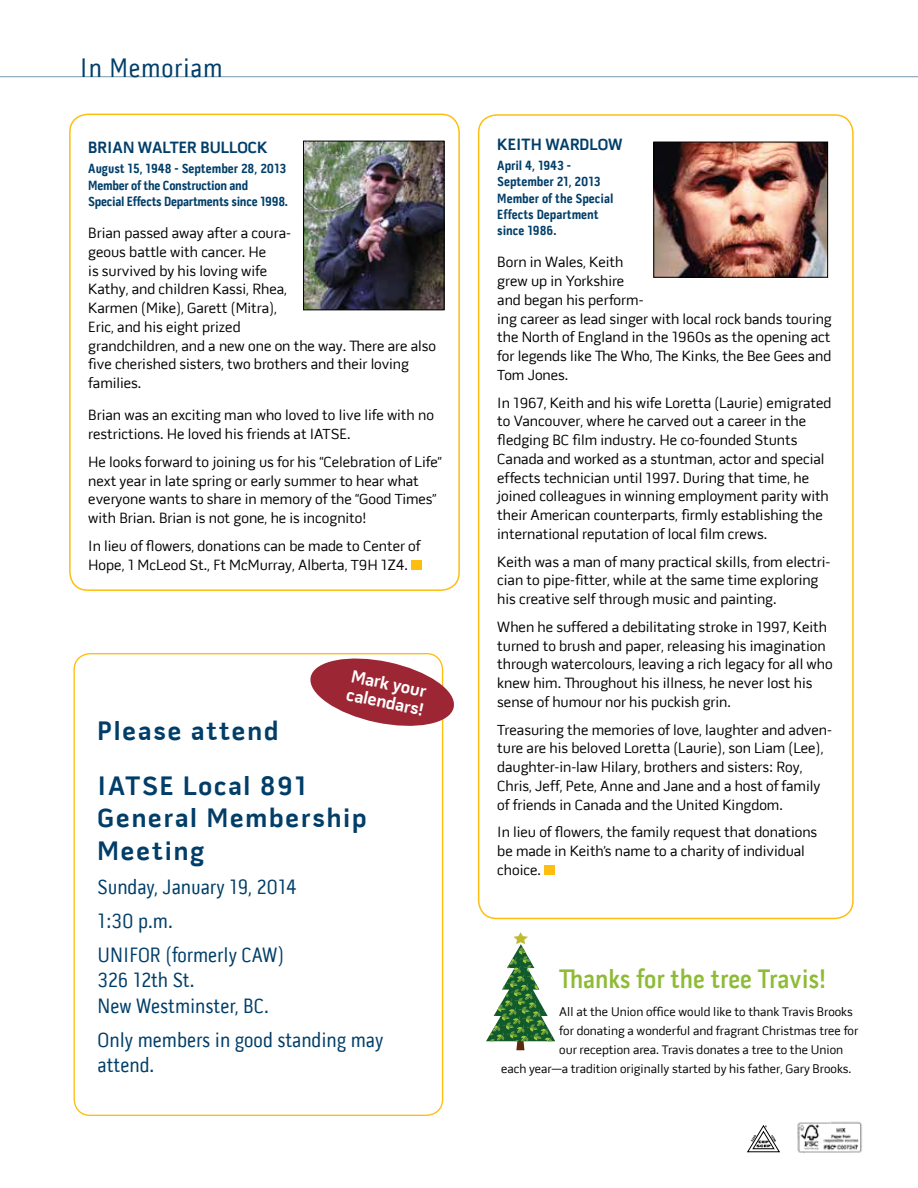
<style>
.page{position:relative;width:918px;height:1188px;background:#fff}
.page>*{position:absolute;margin:0;border:0;box-sizing:border-box;transform-origin:0 0}
.t1{font:700 27px/54.9px "Pill Gothic 600 mg";letter-spacing:.07em;color:#003e69}
.t2{font:600 27px "Pill Gothic 300 mg";color:#8ebb37}
.t3{font:27px "Pill Gothic 300 mg";letter-spacing:.03em;color:#003e69}
.t4{font:21px/34.2px "Pill Gothic 300 mg";color:#003e69}
.t5{font:700 18px/18.8px "Pill Gothic 600 mg";color:#fff}
.t6{font:700 16.5px "Pill Gothic 600 mg";color:#003e69}
.t7{font:15px/18.8px "Pill Gothic 600 mg";color:#000}
.t8{font:700 13.5px/16.2px "Pill Gothic 300 mg";letter-spacing:-.02em;color:#003e69}
.t9{font:700 13.5px/16.2px "Pill Gothic 300 mg";color:#003e69}
.t10{font:12.75px "Pill Gothic 600 mg";color:#000}
</style>
<div class="page">
<div style="left:0;top:75px;width:918px;height:5px;background:#000;opacity:.5"></div>
<svg style="left:747px;top:1125px;width:33px;height:27px"></svg>
<img style="left:797px;top:1121px;width:66px;height:33px">
<img style="left:305px;top:143px;width:137px;height:165px">
<div style="left:303px;top:141px;width:141px;height:169px;border:1px solid #000"></div>
<div style="left:69px;top:114px;width:391px;height:477px;border:2px solid #febe10;border-radius:18px"></div>
<div style="left:411px;top:560px;width:10px;height:10px;background:#febe10"></div>
<div style="left:478px;top:114px;width:376px;height:805px;border:2px solid #febe10;border-radius:18px"></div>
<div style="left:544px;top:865px;width:10px;height:10px;background:#febe10"></div>
<img style="left:655px;top:144px;width:171px;height:132px">
<div style="left:653px;top:142px;width:175px;height:136px;border:1px solid #000"></div>
<svg style="left:486px;top:932px;width:69px;height:118px"></svg>
<svg style="left:307px;top:654px;width:147px;height:77px"></svg>
<h1 class="t3" style="left:80px;top:52px;width:144px">In Memoriam</h1>
<p class="t6" style="left:88px;top:137px;width:181px">BRIAN WALTER BULLOCK</p>
<p class="t8" style="left:88px;top:161px;width:201px">August 15, 1948 - September 28, 2013<br>Member of the Construction and<br>Special Effects Departments since 1998.</p>
<p class="t7" style="left:88px;top:224px;width:349px">Brian passed away after a coura-<br>geous battle with cancer. He<br>is survived by his loving wife<br>Kathy, and children Kassi, Rhea,<br>Karmen (Mike), Garett (Mitra),<br>Eric, and his eight prized<br>grandchildren, and a new one on the way. There are also five cherished sisters, two brothers and their loving families.</p>
<p class="t7" style="left:88px;top:406px;width:347px">Brian was an exciting man who loved to live life with no restrictions. He loved his friends at IATSE.</p>
<p class="t7" style="left:88px;top:453px;width:355px">He looks forward to joining us for his “Celebration of Life” next year in late spring or early summer to hear what everyone wants to share in memory of the “Good Times” with Brian. Brian is not gone, he is incognito!</p>
<p class="t7" style="left:88px;top:537px;width:334px">In lieu of flowers, donations can be made to Center of<br>Hope, 1 McLeod St., Ft McMurray, Alberta, T9H 1Z4.</p>
<p class="t5" style="left:353px;top:666px;width:79px;rotate:12deg">Mark your calendars!</p>
<h1 class="t1" style="left:98px;top:703px;width:210px">Please attend<br>IATSE Local 891</h1>
<h1 class="t1" style="left:98px;top:802px;width:270px;line-height:32.4px">General Membership<br>Meeting</h1>
<h2 class="t4" style="left:98px;top:870px;width:200px">Sunday, January 19, 2014<br>1:30 p.m.<br>UNIFOR (formerly CAW)</h2>
<h2 class="t4" style="left:98px;top:968px;width:173px;line-height:25.2px">326 12th St.<br>New Westminster, BC.</h2>
<h2 class="t4" style="left:98px;top:1027px;width:287px;line-height:25.2px">Only members in good standing may attend.</h2>
<p class="t6" style="left:497px;top:134px;width:127px">KEITH WARDLOW</p>
<p class="t9" style="left:497px;top:158px;width:118px">April 4, 1943 -<br>September 21, 2013<br>Member of the Special<br>Effects Department since 1986.</p>
<p class="t7" style="left:497px;top:253px;width:336px">Born in Wales, Keith<br>grew up in Yorkshire<br>and began his perform-<br>ing career as lead singer with local rock bands touring the North of England in the 1960s as the opening act for legends like The Who, The Kinks, the Bee Gees and<br>Tom Jones.</p>
<p class="t7" style="left:497px;top:393px;width:336px">In 1967, Keith and his wife Loretta (Laurie) emigrated to Vancouver, where he carved out a career in the fledging BC film industry. He co-founded Stunts Canada and worked as a stuntman, actor and special effects technician until 1997. During that time, he joined colleagues in winning employment parity with their American counterparts, firmly establishing the international reputation of local film crews.</p>
<p class="t7" style="left:497px;top:552px;width:335px">Keith was a man of many practical skills, from electri&shy;cian to pipe-fitter, while at the same time exploring his creative self through music and painting.</p>
<p class="t7" style="left:497px;top:617px;width:337px">When he suffered a debilitating stroke in 1997, Keith turned to brush and paper, releasing his imagination through watercolours, leaving a rich legacy for all who knew him. Throughout his illness, he never lost his sense of humour nor his puckish grin.</p>
<p class="t7" style="left:497px;top:720px;width:336px">Treasuring the memories of love, laughter and adven&shy;ture are his beloved Loretta (Laurie), son Liam (Lee), daughter-in-law Hilary, brothers and sisters: Roy, Chris, Jeff, Pete, Anne and Jane and a host of family of friends in Canada and the United Kingdom.</p>
<p class="t7" style="left:497px;top:823px;width:322px">In lieu of flowers, the family request that donations be made in Keith’s name to a charity of individual choice.</p>
<h1 class="t2" style="left:559px;top:962px;width:268px">Thanks for the tree Travis!</h1>
<p class="t10" style="left:559px;top:1005px;width:295px">All at the Union office would like to thank Travis Brooks</p>
<p class="t10" style="left:559px;top:1023px;width:300px">for donating a wonderful and fragrant Christmas tree for</p>
<p class="t10" style="left:559px;top:1042px;width:285px">our reception area. Travis donates a tree to the Union</p>
<p class="t10" style="left:501px;top:1061px;width:352px">each year—a tradition originally started by his father, Gary Brooks.</p>
</div>
